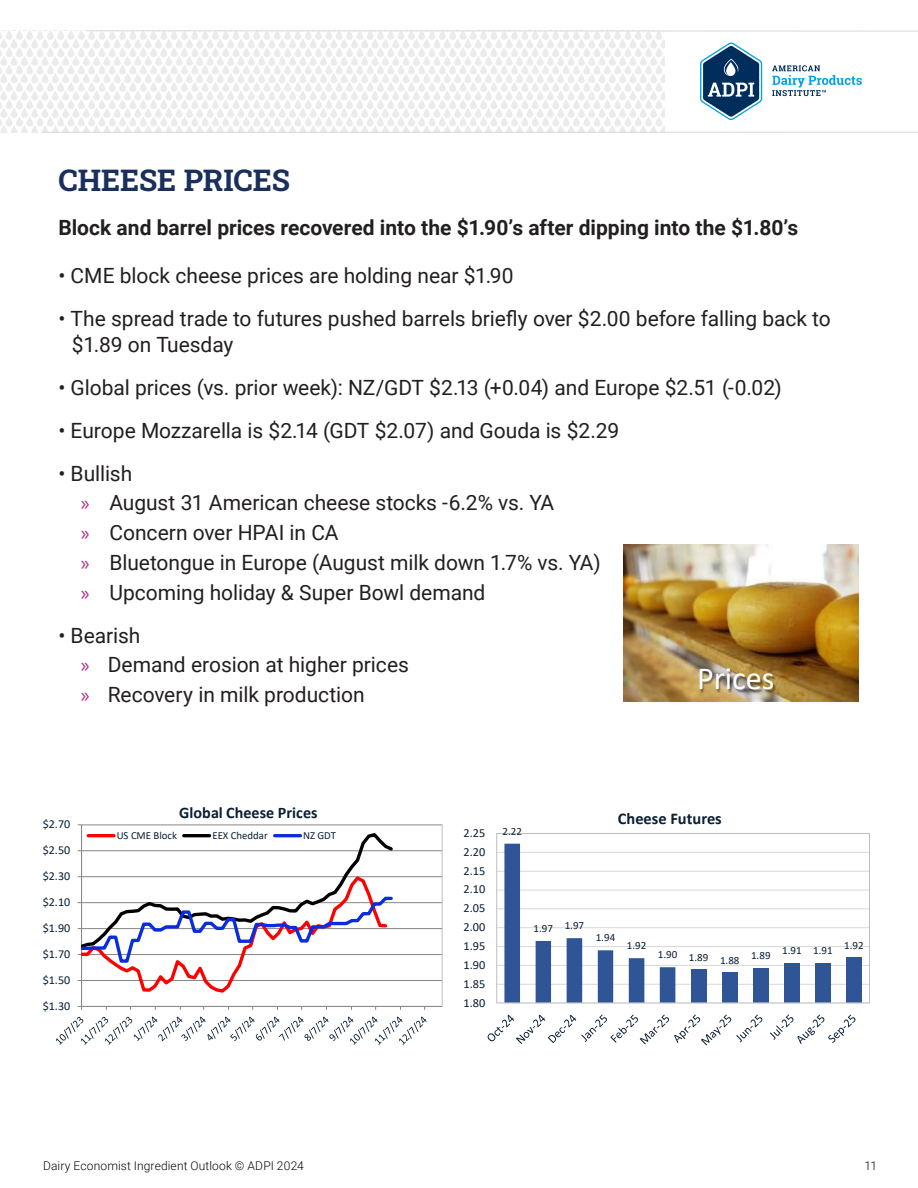
<style>
.page{position:relative;width:918px;height:1188px;background:#fff}
.page>*{position:absolute;margin:0;border:0;box-sizing:border-box;transform-origin:0 0}
.t1{font:32.25px "Calibri";letter-spacing:-.005em;color:#fff}
.t2{font:700 30px "Roboto Slab";letter-spacing:-.005em;color:#1a2f5b}
.t3{font:21px/29.7px "Roboto";letter-spacing:-.005em;color:#231f20}
.t4{font:700 21px "Roboto";color:#231f20}
.t5{font:700 16.35px "Calibri";color:#0a1f34}
.t6{font:700 16.05px "Calibri";color:#0a1f34}
.t7{font:12.3px "Calibri";color:#0a1f34}
.t8{font:12.15px "Calibri";color:#0a1f34}
.t9{font:300 12px "Roboto";letter-spacing:.01em;color:#040503}
.t10{font:10.95px "Calibri";color:#0a1f34}
.t11{font:10.8px "Calibri";letter-spacing:-.005em;color:#0a1f34}
.s1{font-family:"Myriad Pro";color:#b22887}
</style>
<div class="page">
<div style="left:0;top:31px;width:664px;height:101px;background:#f6f5f5"></div>
<svg style="left:700px;top:43px;width:62px;height:77px"></svg>
<svg style="left:772px;top:65px;width:90px;height:31px"></svg>
<hr style="left:87px;top:30px;width:831px;height:2px;background:#dcd8d7">
<hr style="left:42px;top:132px;width:876px;height:1px;background:#dcd8d7">
<img style="left:624px;top:544px;width:235px;height:157px">
<img style="left:676px;top:650px;width:121px;height:52px">
<hr style="left:82px;top:980px;width:360px;height:1px;background:#868686">
<hr style="left:82px;top:954px;width:360px;height:1px;background:#868686">
<hr style="left:82px;top:928px;width:360px;height:1px;background:#868686">
<hr style="left:82px;top:902px;width:360px;height:1px;background:#868686">
<hr style="left:82px;top:876px;width:360px;height:1px;background:#868686">
<hr style="left:82px;top:850px;width:360px;height:1px;background:#868686">
<div style="left:81px;top:824px;width:362px;height:183px;border:1px solid #bfbfbf"></div>
<hr style="left:81px;top:825px;width:1px;height:181px;background:#868686">
<hr style="left:82px;top:1006px;width:360px;height:1px;background:#868686">
<svg style="left:78px;top:831px;width:318px;height:164px"></svg>
<svg style="left:56px;top:1017px;width:371px;height:28px"></svg>
<hr style="left:88px;top:834px;width:26px;height:3px;background:#f00">
<hr style="left:184px;top:834px;width:26px;height:3px;background:#000">
<hr style="left:275px;top:834px;width:25px;height:3px;background:#092ddd">
<hr style="left:497px;top:984px;width:373px;height:1px;background:#d9d9d9">
<hr style="left:497px;top:965px;width:373px;height:1px;background:#d9d9d9">
<hr style="left:497px;top:946px;width:373px;height:1px;background:#d9d9d9">
<hr style="left:497px;top:927px;width:373px;height:1px;background:#d9d9d9">
<hr style="left:497px;top:908px;width:373px;height:1px;background:#d9d9d9">
<hr style="left:497px;top:890px;width:373px;height:1px;background:#d9d9d9">
<hr style="left:497px;top:871px;width:373px;height:1px;background:#d9d9d9">
<hr style="left:497px;top:852px;width:373px;height:1px;background:#d9d9d9">
<div style="left:496px;top:833px;width:374px;height:171px;border:1px solid #bfbfbf"></div>
<div style="left:691px;top:970px;width:15px;height:33px;background:#2f5597"></div>
<div style="left:722px;top:973px;width:16px;height:30px;background:#2f5597"></div>
<div style="left:753px;top:968px;width:16px;height:35px;background:#2f5597"></div>
<div style="left:784px;top:963px;width:16px;height:40px;background:#2f5597"></div>
<div style="left:815px;top:963px;width:16px;height:40px;background:#2f5597"></div>
<div style="left:846px;top:958px;width:16px;height:45px;background:#2f5597"></div>
<svg style="left:504px;top:844px;width:171px;height:158px"></svg>
<hr style="left:497px;top:1002px;width:373px;height:2px;background:#d9d9d9">
<svg style="left:488px;top:1015px;width:274px;height:30px"></svg>
<svg style="left:770px;top:1015px;width:86px;height:29px"></svg>
<h2 class="t2" style="left:58px;top:159px;width:233px">CHEESE PRICES</h2>
<p class="t4" style="left:58px;top:213px;width:741px">Block and barrel prices recovered into the $1.90’s after dipping into the $1.80’s</p>
<p class="t3" style="left:58px;top:260px;width:457px">• CME block cheese prices are holding near $1.90</p>
<p class="t3" style="left:72px;top:305px;width:760px;line-height:25.5px;text-indent:-14px">• The spread trade to futures pushed barrels briefly over $2.00 before falling back to $1.89 on Tuesday</p>
<p class="t3" style="left:58px;top:372px;width:725px">• Global prices (vs. prior week): NZ/GDT $2.13 (+0.04) and Europe $2.51 (-0.02)</p>
<p class="t3" style="left:58px;top:415px;width:563px">• Europe Mozzarella is $2.14 (GDT $2.07) and Gouda is $2.29</p>
<p class="t3" style="left:81px;top:458px;width:521px;text-indent:-22px">• Bullish<br><span class="s1">»</span> August 31 American cheese stocks -6.2% vs. YA<br><span class="s1">»</span> Concern over HPAI in CA<br><span class="s1">»</span> Bluetongue in Europe (August milk down 1.7% vs. YA) <span class="s1">»</span> Upcoming holiday &amp; Super Bowl demand</p>
<p class="t3" style="left:81px;top:620px;width:330px;text-indent:-22px">• Bearish<br><span class="s1">»</span> Demand erosion at higher prices <span class="s1">»</span> Recovery in milk production</p>
<h1 class="t1" style="left:697px;top:656px;width:79px">Prices</h1>
<p class="t8" style="left:43px;top:816px;width:29px">$2.70</p>
<p class="t6" style="left:179px;top:801px;width:140px">Global Cheese Prices</p>
<p class="t11" style="left:117px;top:828px;width:62px">US CME Block</p>
<p class="t11" style="left:212px;top:828px;width:57px">EEX Cheddar</p>
<p class="t11" style="left:303px;top:828px;width:34px">NZ GDT</p>
<p class="t7" style="left:464px;top:824px;width:23px">2.25</p>
<p class="t10" style="left:503px;top:823px;width:21px">2.22</p>
<p class="t5" style="left:618px;top:807px;width:106px">Cheese Futures</p>
<p class="t8" style="left:43px;top:842px;width:29px">$2.50</p>
<p class="t7" style="left:464px;top:843px;width:23px">2.20</p>
<p class="t8" style="left:43px;top:868px;width:29px">$2.30</p>
<p class="t7" style="left:464px;top:862px;width:23px">2.15</p>
<p class="t7" style="left:464px;top:881px;width:23px">2.10</p>
<p class="t8" style="left:43px;top:894px;width:29px">$2.10</p>
<p class="t7" style="left:464px;top:900px;width:23px">2.05</p>
<p class="t8" style="left:43px;top:920px;width:29px">$1.90</p>
<p class="t8" style="left:43px;top:945px;width:29px">$1.70</p>
<p class="t7" style="left:464px;top:919px;width:23px">2.00</p>
<p class="t7" style="left:464px;top:937px;width:23px">1.95</p>
<p class="t7" style="left:464px;top:956px;width:23px">1.90</p>
<p class="t10" style="left:534px;top:919px;width:52px">1.97 1.97</p>
<p class="t10" style="left:596px;top:930px;width:21px">1.94</p>
<p class="t10" style="left:627px;top:938px;width:21px">1.92</p>
<p class="t10" style="left:658px;top:947px;width:176px">1.90 1.89 1.88 1.89 1.91 1.91</p>
<p class="t10" style="left:844px;top:937px;width:21px">1.92</p>
<p class="t8" style="left:43px;top:971px;width:29px">$1.50</p>
<p class="t7" style="left:464px;top:975px;width:23px">1.85</p>
<p class="t8" style="left:43px;top:997px;width:29px">$1.30</p>
<p class="t7" style="left:464px;top:994px;width:23px">1.80</p>
<p class="t9" style="left:43px;top:1157px;width:262px">Dairy Economist Ingredient Outlook © ADPI 2024</p>
<p class="t9" style="left:865px;top:1157px;width:14px">11</p>
</div>
